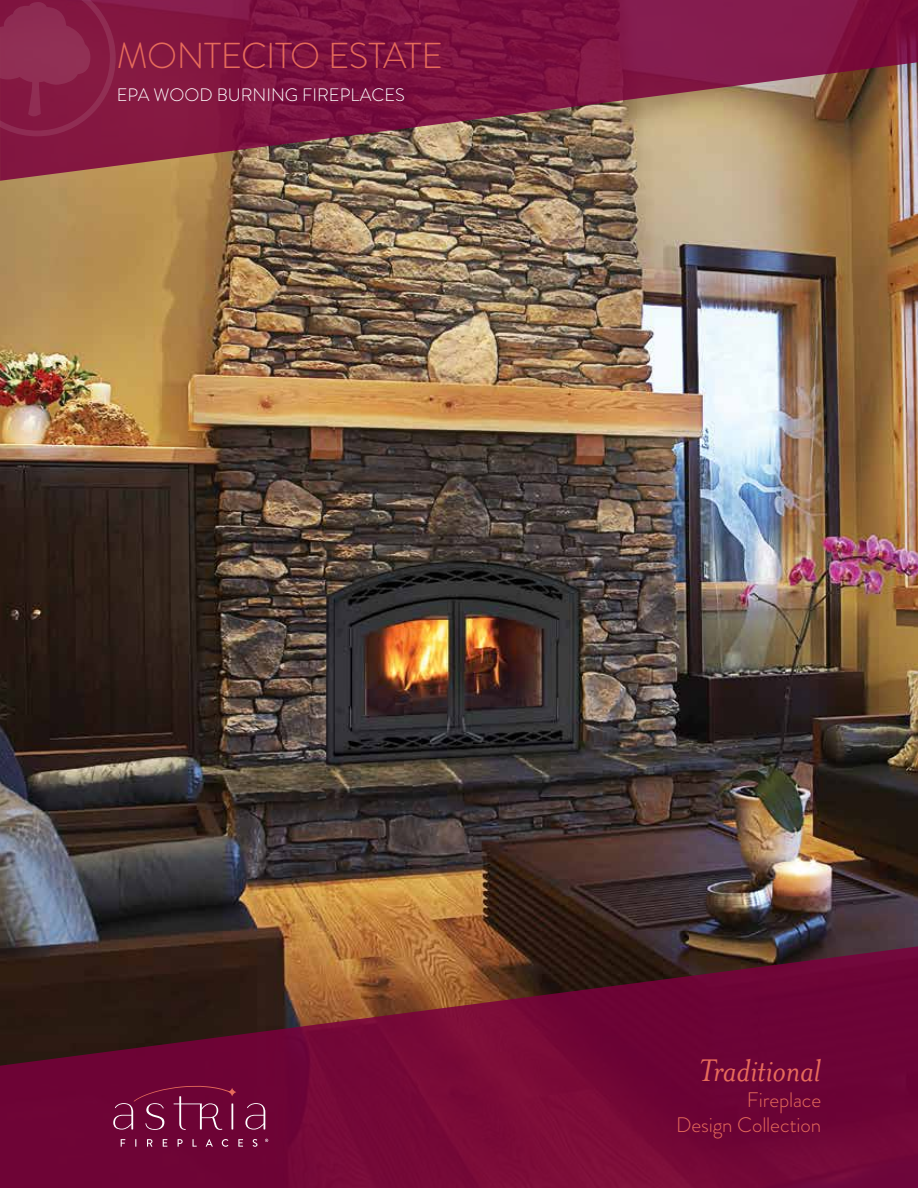
<style>
.page{position:relative;width:918px;height:1188px;background:#fff}
.page>*{position:absolute;margin:0;border:0;box-sizing:border-box;transform-origin:0 0}
.t1{font:300 36px "Brandon Grotesque";letter-spacing:-.02em;color:#e66b5b}
.t2{font:italic 36px "Mrs Eaves OT";letter-spacing:-.005em;color:#e66b5b}
.t3{font:300 21px/25.2px "Brandon Grotesque";letter-spacing:-.005em;color:#e66b5b;text-align:right}
.t4{font:300 18px "Brandon Grotesque";color:#fff}
</style>
<div class="page">
<img style="left:0;top:181px;width:918px;height:764px">
<img style="left:0;top:0;width:918px;height:181px">
<svg style="left:0;top:0;width:116px;height:136px;background:#892149"></svg>
<svg style="left:0;top:945px;width:918px;height:243px;background:#66102f"></svg>
<svg style="left:121px;top:1139px;width:4px;height:8px"></svg>
<svg style="left:147px;top:1139px;width:5px;height:8px"></svg>
<svg style="left:163px;top:1139px;width:4px;height:8px"></svg>
<svg style="left:178px;top:1139px;width:5px;height:8px"></svg>
<svg style="left:193px;top:1139px;width:4px;height:8px"></svg>
<svg style="left:206px;top:1139px;width:7px;height:8px"></svg>
<svg style="left:222px;top:1139px;width:6px;height:8px"></svg>
<svg style="left:238px;top:1139px;width:5px;height:8px"></svg>
<svg style="left:253px;top:1139px;width:5px;height:8px"></svg>
<svg style="left:245px;top:1103px;width:20px;height:27px"></svg>
<svg style="left:113px;top:1086px;width:123px;height:44px;background:#7b1a46"></svg>
<h1 class="t1" style="left:117px;top:31px;width:328px">MONTECITO ESTATE</h1>
<p class="t4" style="left:117px;top:82px;width:290px">EPA WOOD BURNING FIREPLACES</p>
<h1 class="t2" style="left:699px;top:1051px;width:124px">Traditional</h1>
<p class="t3" style="left:676px;top:1087px;width:146px">Fireplace<br>Design Collection</p>
</div>
